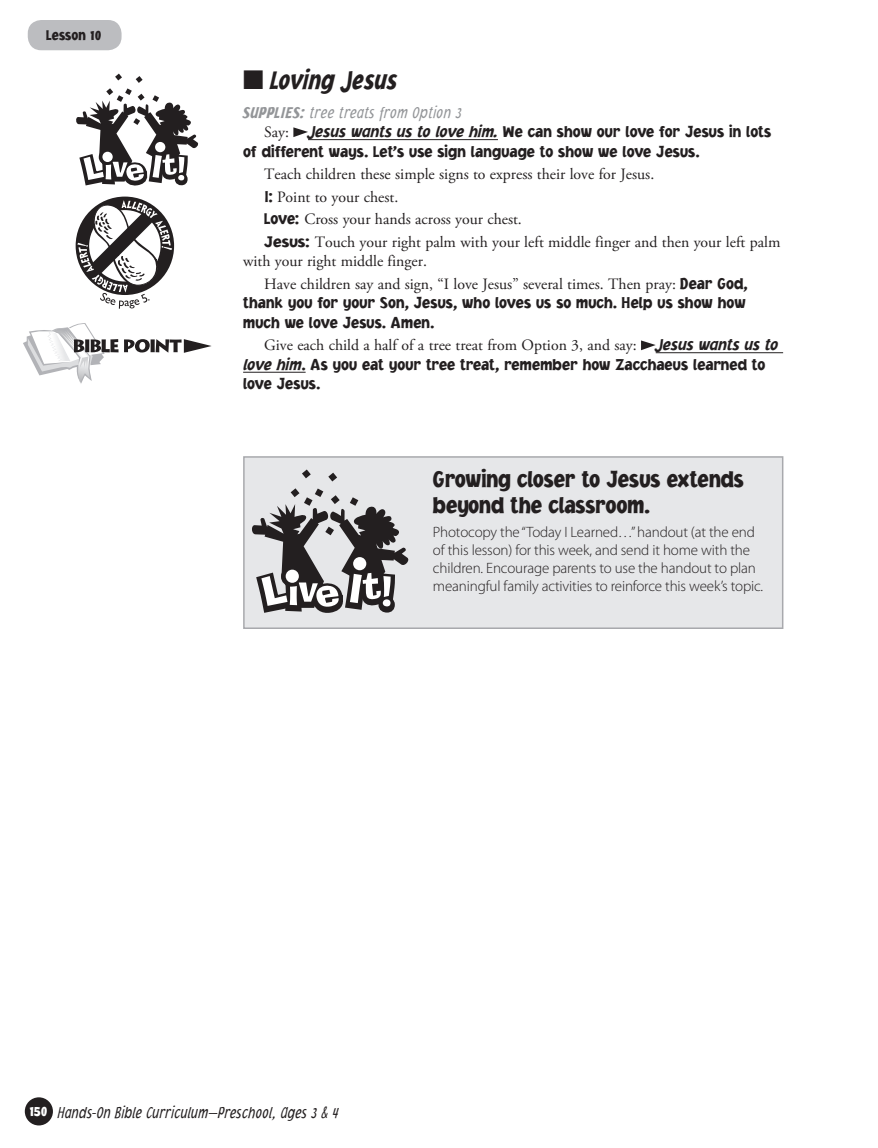
<style>
.page{position:relative;width:878px;height:1148px;background:#fff}
.page>*{position:absolute;margin:0;border:0;box-sizing:border-box;transform-origin:0 0}
.t1{font:italic 900 27px "Jacoby Cond ICG";color:#231f20;scale:.9 1}
.t2{font:900 24px/25.5px "Jacoby Cond ICG";color:#231f20}
.t3{font:900 16.5px/19.5px "Jacoby ICG";letter-spacing:.005em;color:#231f20;scale:.9 1}
.t4{font:italic 300 16.5px "Jacoby Cond ICG";color:#231f20;scale:.9 1}
.t5{font:italic 300 16.5px "Jacoby Cond ICG";color:#939598;scale:.95 1}
.t6{font:15.75px/22.5px "Adobe Garamond Pro";color:#231f20}
.t7{font:300 15px/18px "Myriad Pro";letter-spacing:-.01em;color:#231f20}
.t8{font:900 15px "Jacoby Cond ICG";color:#231f20}
.s1{font-weight:900}
.s2{font-family:"Adobe Garamond Pro";font-weight:400;font-size:15.75px}
.s3{font-style:italic}
.s4{font-family:"Jacoby ICG";font-weight:900;font-size:16.5px}
.s5{font-family:"Jacoby ICG";font-weight:900}
.s6{font-family:"Jacoby ICG";font-weight:900;font-style:italic;font-size:16.5px}
.s7{font-weight:900;font-style:normal;font-size:15px;color:#fff}
</style>
<div class="page">
<div style="left:28px;top:20px;width:94px;height:30px;background:#bcbdc0;border-radius:14px"></div>
<div style="left:25px;top:1097px;width:28px;height:28px;background:#231f20;border-radius:50%"></div>
<hr style="left:308px;top:139px;width:190px;height:1px;background:#231f20">
<hr style="left:655px;top:352px;width:128px;height:1px;background:#231f20">
<hr style="left:243px;top:372px;width:62px;height:1px;background:#231f20">
<svg style="left:293px;top:127px;width:15px;height:10px"></svg>
<svg style="left:641px;top:340px;width:14px;height:10px"></svg>
<svg style="left:23px;top:323px;width:95px;height:61px"></svg>
<svg style="left:124px;top:339px;width:88px;height:14px"></svg>
<svg style="left:76px;top:74px;width:123px;height:112px"></svg>
<div style="left:155px;top:142px;width:10px;height:10px;background:#fff;border-radius:50%"></div>
<div style="left:102px;top:152px;width:11px;height:10px;background:#fff;border-radius:50%"></div>
<svg style="left:77px;top:197px;width:95px;height:112px"></svg>
<div style="left:244px;top:457px;width:538px;height:171px;background:#e6e7e9"></div>
<div style="left:243px;top:456px;width:540px;height:173px;border:2px solid #a8a9ad"></div>
<svg style="left:302px;top:469px;width:9px;height:9px"></svg>
<svg style="left:328px;top:472px;width:9px;height:9px"></svg>
<svg style="left:252px;top:488px;width:157px;height:125px"></svg>
<div style="left:353px;top:557px;width:13px;height:13px;background:#fff;border-radius:50%"></div>
<div style="left:286px;top:569px;width:13px;height:14px;background:#fff;border-radius:50%"></div>
<p class="t8" style="left:46px;top:25px;width:57px">Lesson 10</p>
<h1 class="t1" style="left:243px;top:64px;width:173px">■ Loving Jesus</h1>
<p class="t5" style="left:243px;top:102px;width:232px"><span class="s1">SUPPLIES:</span> tree treats from Option 3</p>
<p class="t3" style="left:243px;top:122px;width:588px;text-indent:21px"><span class="s2">Say:</span> <span class="s3">Jesus wants us to love him.</span> We can show our love for Jesus in lots of different ways. Let’s use sign language to show we love Jesus.</p>
<p class="t6" style="left:264px;top:163px;width:517px">Teach children these simple signs to express their love for Jesus.<br><span class="s4">I:</span> Point to your chest.<br><span class="s4">Love:</span> Cross your hands across your chest.<br><span class="s5">Jesus:</span> Touch your right palm with your left middle finger and then your left palm</p>
<p class="t6" style="left:264px;top:250px;width:485px;text-indent:-21px">with your right middle finger.<br>Have children say and sign, “I love Jesus” several times. Then pray: <span class="s4">Dear God,</span></p>
<p class="t3" style="left:243px;top:293px;width:560px">thank you for your Son, Jesus, who loves us so much. Help us show how much we love Jesus. Amen.</p>
<p class="t6" style="left:264px;top:334px;width:515px">Give each child a half of a tree treat from Option 3, and say: <span class="s6">Jesus wants us to</span></p>
<p class="t3" style="left:243px;top:354px;width:581px"><span class="s3">love him</span>. As you eat your tree treat, remember how Zacchaeus learned to love Jesus.</p>
<h2 class="t2" style="left:433px;top:466px;width:312px">Growing closer to Jesus extends beyond the classroom.</h2>
<p class="t7" style="left:433px;top:523px;width:332px">Photocopy the “Today I Learned…” handout (at the end of this lesson) for this week, and send it home with the children. Encourage parents to use the handout to plan meaningful family activities to reinforce this week’s topic.</p>
<p class="t4" style="left:29px;top:1102px;width:345px"><span class="s7">150</span> Hands-On Bible Curriculum—Preschool, Ages 3 &amp; 4</p>
</div>
